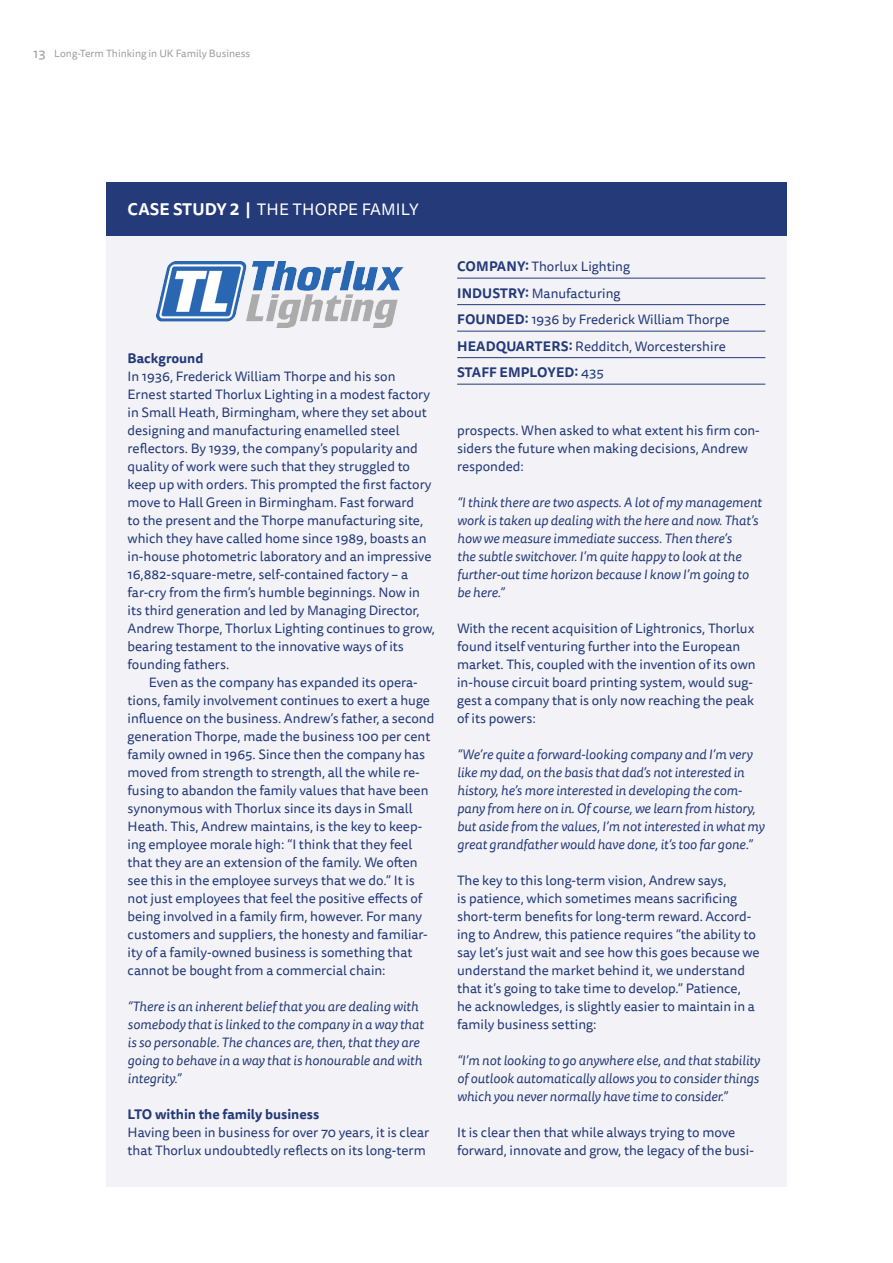
<style>
.page{position:relative;width:893px;height:1263px;background:#fff}
.page>*{position:absolute;margin:0;border:0;box-sizing:border-box;transform-origin:0 0}
.t1{font:16.5px "Tisa Sans Pro";letter-spacing:.01em;color:#fff}
.t2{font:13.5px/18px "Tisa Sans Pro";color:#243a79}
.t3{font:italic 13.5px/18px "Tisa Sans Pro";color:#243a79}
.t4{font:700 13.5px "Tisa Sans Pro";color:#243a79}
.t5{font:10.5px "Tisa Sans Pro";color:#9d9fa2}
.s1{font-size:13.5px}
.s2{font-weight:700}
</style>
<div class="page">
<div style="left:106px;top:183px;width:681px;height:1003px;background:#f3f3f7"></div>
<div style="left:106px;top:183px;width:681px;height:53px;background:#243a79"></div>
<hr style="left:457px;top:278px;width:308px;height:1px;background:#243a79">
<hr style="left:457px;top:304px;width:308px;height:1px;background:#243a79">
<hr style="left:457px;top:331px;width:308px;height:1px;background:#243a79">
<hr style="left:457px;top:357px;width:308px;height:1px;background:#243a79">
<hr style="left:457px;top:384px;width:308px;height:1px;background:#243a79">
<img style="left:156px;top:261px;width:248px;height:67px">
<p class="t5" style="left:33px;top:46px;width:218px"><span class="s1">13</span> Long-Term Thinking in UK Family Business</p>
<p class="t1" style="left:128px;top:199px;width:293px"><span class="s2">CASE STUDY 2 |</span> THE THORPE FAMILY</p>
<p class="t4" style="left:128px;top:348px;width:77px">Background</p>
<p class="t2" style="left:128px;top:367px;width:309px">In 1936, Frederick William Thorpe and his son Ernest started Thorlux Lighting in a modest factory in Small Heath, Birmingham, where they set about designing and manufacturing enamelled steel reflectors. By 1939, the company’s popularity and quality of work were such that they struggled to keep up with orders. This prompted the first factory move to Hall Green in Birmingham. Fast forward<br>to the present and the Thorpe manufacturing site, which they have called home since 1989, boasts an in-house photometric laboratory and an impressive 16,882-square-metre, self-contained factory – a far-cry from the firm’s humble beginnings. Now in its third generation and led by Managing Director, Andrew Thorpe, Thorlux Lighting continues to grow, bearing testament to the innovative ways of its founding fathers.</p>
<p class="t2" style="left:128px;top:673px;width:308px;text-indent:21px">Even as the company has expanded its opera&shy;tions, family involvement continues to exert a huge influence on the business. Andrew’s father, a second generation Thorpe, made the business 100 per cent family owned in 1965. Since then the company has moved from strength to strength, all the while re&shy;fusing to abandon the family values that have been synonymous with Thorlux since its days in Small Heath. This, Andrew maintains, is the key to keep&shy;ing employee morale high: “I think that they feel that they are an extension of the family. We often see this in the employee surveys that we do.” It is not just employees that feel the positive effects of being involved in a family firm, however. For many customers and suppliers, the honesty and familiar&shy;ity of a family-owned business is something that cannot be bought from a commercial chain:</p>
<p class="t3" style="left:128px;top:997px;width:298px">“There is an inherent belief that you are dealing with somebody that is linked to the company in a way that is so personable. The chances are, then, that they are going to behave in a way that is honourable and with integrity.”</p>
<p class="t4" style="left:128px;top:1104px;width:193px">LTO within the family business</p>
<p class="t2" style="left:128px;top:1123px;width:303px">Having been in business for over 70 years, it is clear that Thorlux undoubtedly reflects on its long-term</p>
<p class="t2" style="left:457px;top:254px;width:274px;line-height:26.5px"><span class="s2">COMPANY:</span> Thorlux Lighting<br><span class="s2">INDUSTRY:</span> Manufacturing<br><span class="s2">FOUNDED:</span> 1936 by Frederick William Thorpe<br><span class="s2">HEADQUARTERS:</span> Redditch, Worcestershire<br><span class="s2">STAFF EMPLOYED:</span> 435</p>
<p class="t2" style="left:457px;top:421px;width:304px">prospects. When asked to what extent his firm con&shy;siders the future when making decisions, Andrew responded:</p>
<p class="t3" style="left:457px;top:493px;width:306px">“I think there are two aspects. A lot of my management work is taken up dealing with the here and now. That’s how we measure immediate success. Then there’s<br>the subtle switchover. I’m quite happy to look at the further-out time horizon because I know I’m going to be here.”</p>
<p class="t2" style="left:457px;top:619px;width:300px">With the recent acquisition of Lightronics, Thorlux found itself venturing further into the European market. This, coupled with the invention of its own in-house circuit board printing system, would sug&shy;gest a company that is only now reaching the peak of its powers:</p>
<p class="t3" style="left:457px;top:745px;width:309px">“We’re quite a forward-looking company and I’m very like my dad, on the basis that dad’s not interested in history, he’s more interested in developing the com&shy;pany from here on in. Of course, we learn from history, but aside from the values, I’m not interested in what my great grandfather would have done, it’s too far gone.”</p>
<p class="t2" style="left:457px;top:871px;width:304px">The key to this long-term vision, Andrew says,<br>is patience, which sometimes means sacrificing short-term benefits for long-term reward. Accord&shy;ing to Andrew, this patience requires “the ability to say let’s just wait and see how this goes because we understand the market behind it, we understand that it’s going to take time to develop.” Patience,<br>he acknowledges, is slightly easier to maintain in a family business setting:</p>
<p class="t3" style="left:457px;top:1051px;width:304px;text-align:justify">“I’m not looking to go anywhere else, and that stability of outlook automatically allows you to consider things which you never normally have time to consider.”</p>
<p class="t2" style="left:457px;top:1123px;width:298px">It is clear then that while always trying to move forward, innovate and grow, the legacy of the busi-</p>
</div>
